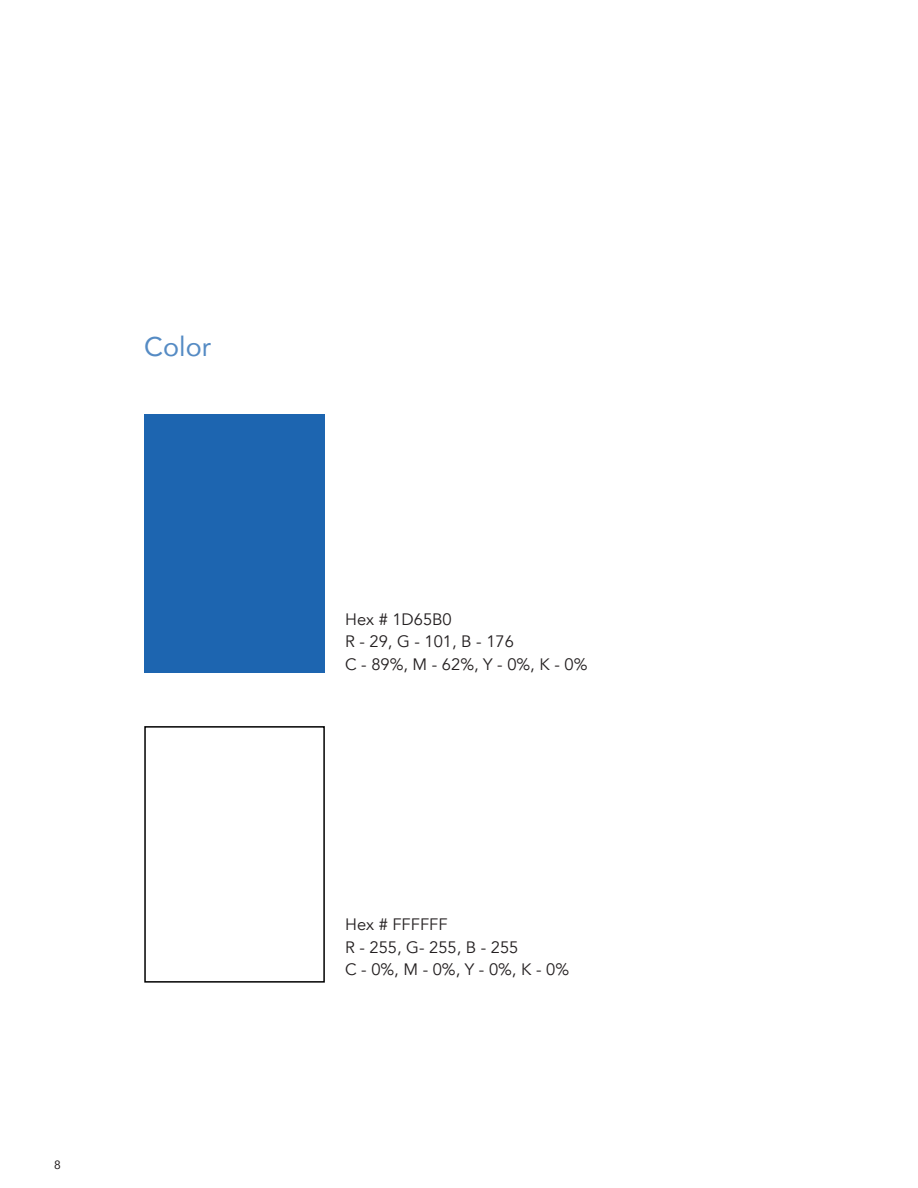
<style>
.page{position:relative;width:918px;height:1188px;background:#fff}
.page>*{position:absolute;margin:0;border:0;box-sizing:border-box;transform-origin:0 0}
.t1{font:27px "Avenir";color:#558bc4}
.t2{font:16.5px "Avenir";color:#231f20}
.t3{font:12px "Avenir";color:#231f20}
</style>
<div class="page">
<div style="left:144px;top:726px;width:181px;height:257px;background:#fff;border:2px solid #000"></div>
<div style="left:144px;top:414px;width:181px;height:259px;background:#1d65b0"></div>
<p class="t1" style="left:144px;top:324px;width:69px">Color</p>
<p class="t3" style="left:54px;top:1155px;width:8px">8</p>
<p class="t2" style="left:345px;top:609px;width:108px">Hex # 1D65B0</p>
<p class="t2" style="left:345px;top:632px;width:170px">R - 29, G - 101, B - 176</p>
<p class="t2" style="left:345px;top:654px;width:244px">C - 89%, M - 62%, Y - 0%, K - 0%</p>
<p class="t2" style="left:345px;top:914px;width:104px">Hex # FFFFFF</p>
<p class="t2" style="left:345px;top:937px;width:175px">R - 255, G- 255, B - 255</p>
<p class="t2" style="left:345px;top:959px;width:226px">C - 0%, M - 0%, Y - 0%, K - 0%</p>
</div>
